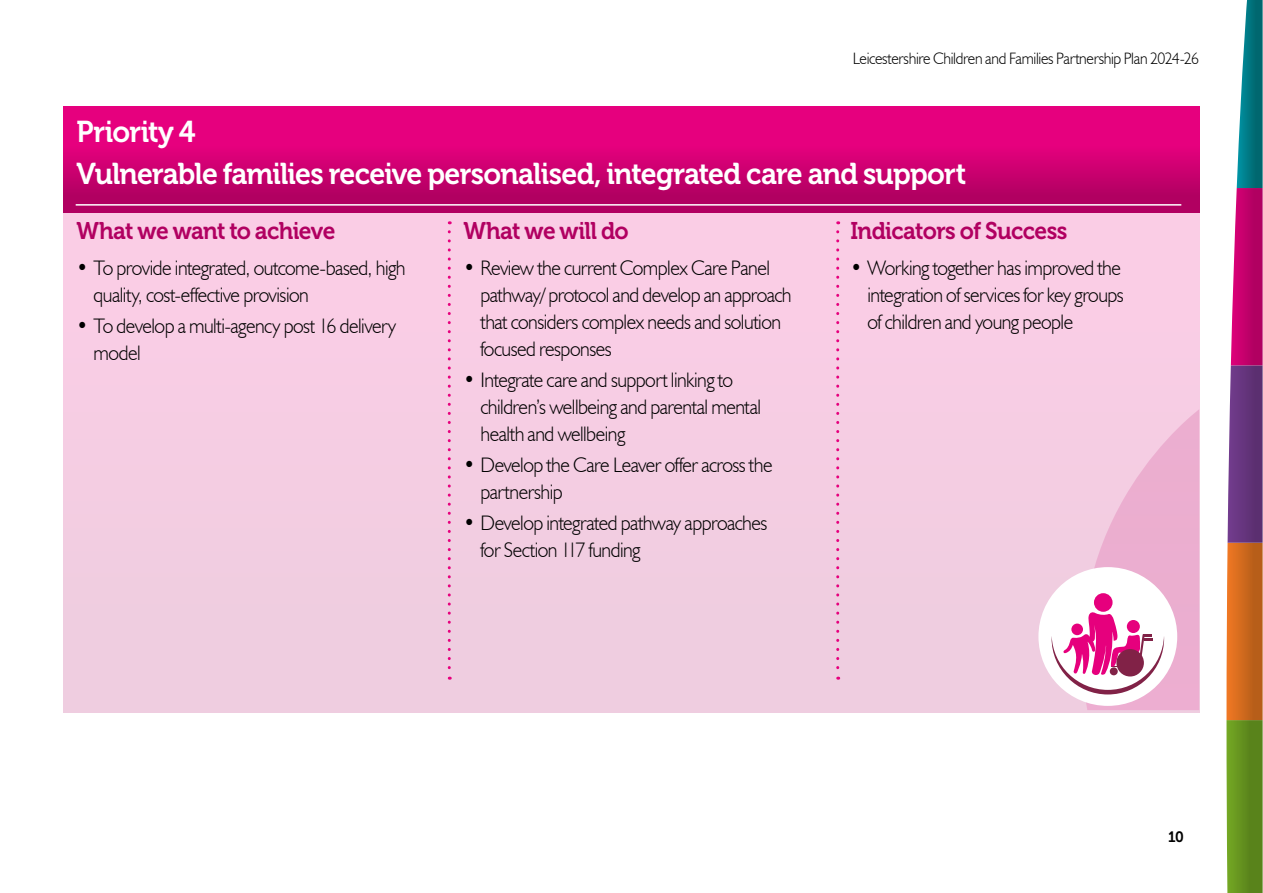
<style>
.page{position:relative;width:1263px;height:893px;background:#fff}
.page>*{position:absolute;margin:0;border:0;box-sizing:border-box;transform-origin:0 0}
.t1{font:30px/42px "Museo 700";letter-spacing:-.03em;color:#fff;scale:.95 1}
.t2{font:24px "Museo 700";letter-spacing:-.025em;color:#b10061;scale:.95 1}
.t3{font:300 21px/27px "Humanist 521 BT";letter-spacing:-.025em;color:#000;scale:.95 1}
.t4{font:300 16.5px "Humanist 521 BT";letter-spacing:-.02em;color:#000;scale:.95 1}
.t5{font:15px "Museo 700";color:#000;scale:.95 1}
</style>
<div class="page">
<div style="left:64px;top:106px;width:1135px;height:606px;background:#f5cde3"></div>
<div style="left:64px;top:106px;width:1135px;height:107px;background:linear-gradient(to bottom,#f50086,#ae005f)"></div>
<hr style="left:76px;top:204px;width:1105px;height:2px;background:#fff">
<div style="left:1038px;top:567px;width:139px;height:139px;background:#fff;border-radius:50%"></div>
<svg style="left:1051px;top:410px;width:148px;height:300px"></svg>
<svg style="left:448px;top:232px;width:3px;height:448px"></svg>
<svg style="left:836px;top:232px;width:3px;height:448px"></svg>
<svg style="left:1226px;top:0;width:37px;height:893px;background:#93706a"></svg>
<p class="t4" style="left:853px;top:48px;width:366px">Leicestershire Children and Families Partnership Plan 2024-26</p>
<h3 class="t1" style="left:77px;top:111px;width:938px">Priority 4<br>Vulnerable families receive personalised, integrated care and support</h3>
<h4 class="t2" style="left:77px;top:217px;width:274px">What we want to achieve</h4>
<p class="t3" style="left:94px;top:254px;width:330px;text-indent:-17px">• To provide integrated, outcome-based, high quality, cost-effective provision</p>
<p class="t3" style="left:94px;top:312px;width:320px;text-indent:-17px">• To develop a multi-agency post 16 delivery model</p>
<h4 class="t2" style="left:850px;top:217px;width:230px">Indicators of Success</h4>
<p class="t3" style="left:867px;top:254px;width:271px;text-indent:-17px">• Working together has improved the integration of services for key groups of children and young people</p>
<h4 class="t2" style="left:463px;top:217px;width:175px">What we will do</h4>
<p class="t3" style="left:480px;top:254px;width:329px;text-indent:-17px">• Review the current Complex Care Panel pathway/ protocol and develop an approach that considers complex needs and solution focused responses</p>
<p class="t3" style="left:480px;top:366px;width:297px;text-indent:-17px">• Integrate care and support linking to children’s wellbeing and parental mental health and wellbeing</p>
<p class="t3" style="left:480px;top:451px;width:309px;text-indent:-17px">• Develop the Care Leaver offer across the partnership</p>
<p class="t3" style="left:480px;top:509px;width:303px;text-indent:-17px">• Develop integrated pathway approaches for Section 117 funding</p>
<p class="t5" style="left:1168px;top:828px;width:18px">10</p>
</div>
